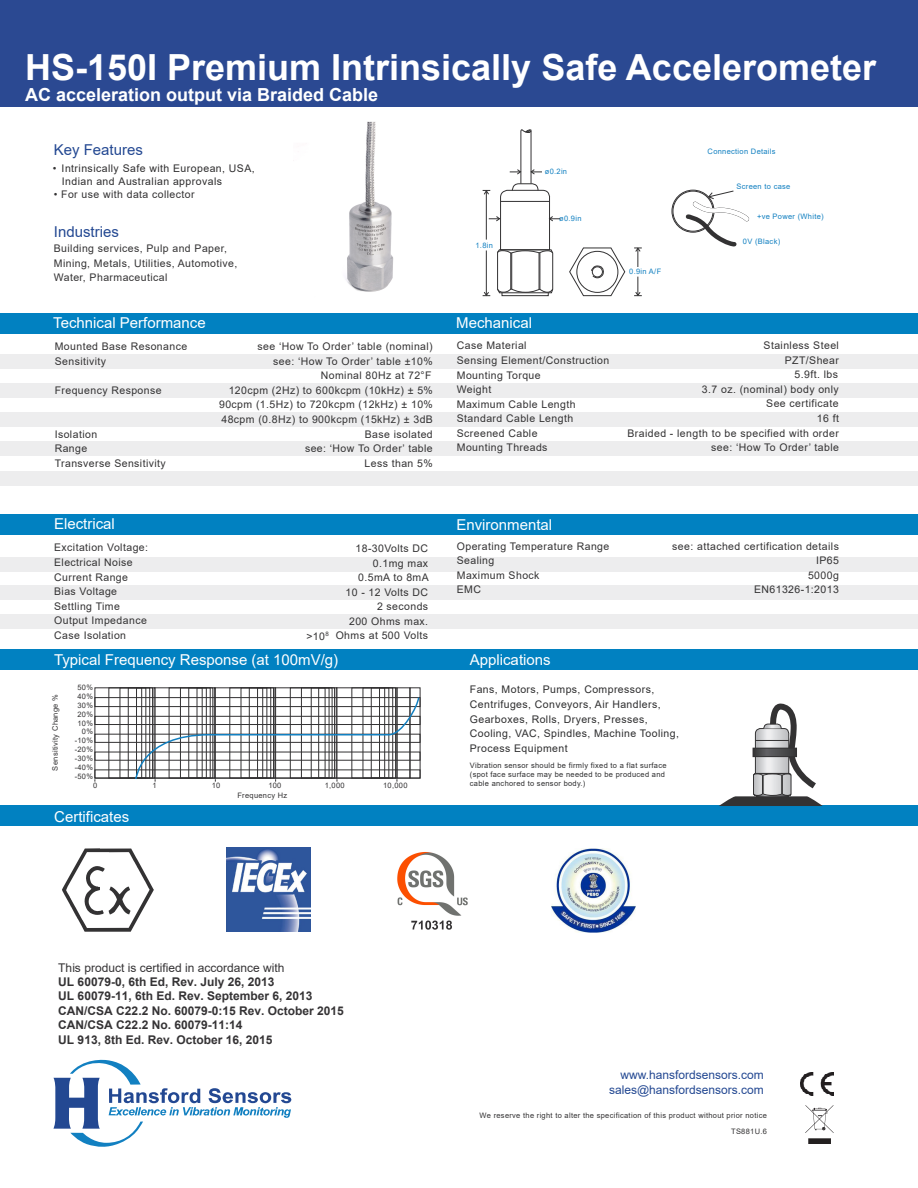
<style>
.page{position:relative;width:918px;height:1188px;background:#fff}
.page>*{position:absolute;margin:0;border:0;box-sizing:border-box;transform-origin:0 0}
.t1{font:88.5px "ATEX";color:#333233}
.t2{font:700 36px "Arial";color:#fff}
.t3{font:700 18px "Arial";color:#fff}
.t4{font:15px "Arial";color:#fff}
.t5{font:15px "Arial";color:#234892}
.t6{font:700 12px/14.4px "Arial";color:#353335}
.t7{font:12px/14.4px "Arial";color:#234892;text-align:right}
.t8{font:12px "Arial";color:#353335}
.t9{font:10.5px/14.5px "Arial";letter-spacing:.04em;color:#333233;text-align:right}
.t10{font:10.5px/14.5px "Arial";letter-spacing:.04em;color:#2e2e2f}
.t11{font:10.5px/12.5px "Arial";letter-spacing:.04em;color:#2e2d2e}
.t12{font:7.5px/8.9px "Arial";letter-spacing:.04em;color:#333233;text-align:right}
.t13{font:7.5px/9px "Arial";letter-spacing:.04em;color:#2e2e2f}
.t14{font:7.5px "Arial";letter-spacing:.04em;color:#1280c1}
.s1{color:#333233}
.s2{font-style:inherit}
</style>
<div class="page">
<div style="left:0;top:0;width:918px;height:107px;background:#2b4992"></div>
<div style="left:0;top:313px;width:918px;height:20px;background:#0181c1"></div>
<div style="left:0;top:514px;width:918px;height:20px;background:#0181c1"></div>
<div style="left:0;top:650px;width:918px;height:20px;background:#0181c1"></div>
<div style="left:0;top:806px;width:918px;height:20px;background:#0181c1"></div>
<div style="left:0;top:354px;width:918px;height:14px;background:#ededee"></div>
<div style="left:0;top:383px;width:918px;height:15px;background:#ededee"></div>
<div style="left:0;top:412px;width:918px;height:15px;background:#ededee"></div>
<div style="left:0;top:441px;width:918px;height:15px;background:#ededee"></div>
<div style="left:0;top:471px;width:918px;height:15px;background:#ededee"></div>
<div style="left:0;top:558px;width:918px;height:14px;background:#ededee"></div>
<div style="left:0;top:586px;width:918px;height:14px;background:#ededee"></div>
<div style="left:0;top:615px;width:918px;height:14px;background:#ededee"></div>
<svg style="left:53px;top:1059px;width:239px;height:88px"></svg>
<img style="left:801px;top:1072px;width:32px;height:24px">
<img style="left:805px;top:1105px;width:28px;height:39px">
<div style="left:128px;top:688px;width:18px;height:90px;border:1px solid #333233"></div>
<div style="left:136px;top:688px;width:6px;height:90px;border:1px solid #333233"></div>
<div style="left:189px;top:688px;width:18px;height:90px;border:1px solid #333233"></div>
<div style="left:249px;top:688px;width:18px;height:90px;border:1px solid #333233"></div>
<div style="left:257px;top:688px;width:6px;height:90px;border:1px solid #333233"></div>
<div style="left:311px;top:688px;width:14px;height:90px;border:1px solid #333233"></div>
<div style="left:318px;top:688px;width:11px;height:90px;border:1px solid #333233"></div>
<div style="left:371px;top:688px;width:18px;height:90px;border:1px solid #333233"></div>
<div style="left:379px;top:688px;width:6px;height:90px;border:1px solid #333233"></div>
<div style="left:95px;top:697px;width:325px;height:10px;border:1px solid #333233"></div>
<div style="left:95px;top:734px;width:325px;height:9px;border:1px solid #333233"></div>
<div style="left:95px;top:716px;width:325px;height:9px;border:1px solid #333233"></div>
<div style="left:95px;top:770px;width:325px;height:8px;border:1px solid #333233"></div>
<div style="left:397px;top:688px;width:13px;height:90px;border:1px solid #333233"></div>
<div style="left:410px;top:688px;width:10px;height:90px;border:1px solid #333233"></div>
<svg style="left:134px;top:696px;width:286px;height:86px"></svg>
<svg style="left:719px;top:703px;width:104px;height:103px"></svg>
<svg style="left:755px;top:750px;width:40px;height:5px"></svg>
<div style="left:753px;top:748px;width:44px;height:9px;border:1px solid #333233"></div>
<div style="left:673px;top:191px;width:40px;height:40px;border:1px solid #333233;border-radius:50%"></div>
<div style="left:672px;top:190px;width:42px;height:42px;border:1px solid #333233;border-radius:50%"></div>
<svg style="left:684px;top:191px;width:66px;height:56px"></svg>
<svg style="left:532px;top:169px;width:10px;height:6px"></svg>
<svg style="left:483px;top:183px;width:77px;height:113px"></svg>
<svg style="left:510px;top:169px;width:11px;height:6px"></svg>
<svg style="left:569px;top:247px;width:56px;height:49px"></svg>
<hr style="left:521px;top:131px;width:1px;height:53px;background:#333233">
<hr style="left:531px;top:131px;width:1px;height:53px;background:#333233">
<svg style="left:520px;top:129px;width:12px;height:4px"></svg>
<svg style="left:634px;top:248px;width:8px;height:19px"></svg>
<svg style="left:634px;top:277px;width:8px;height:19px"></svg>
<img style="left:346px;top:121px;width:48px;height:171px">
<img style="left:227px;top:848px;width:84px;height:84px">
<img style="left:397px;top:852px;width:71px;height:78px">
<img style="left:551px;top:848px;width:85px;height:84px">
<h2 class="t2" style="left:25px;top:42px;width:852px">HS-150I Premium Intrinsically Safe Accelerometer</h2>
<h3 class="t3" style="left:25px;top:82px;width:355px">AC acceleration output via Braided Cable</h3>
<h3 class="t5" style="left:54px;top:140px;width:91px">Key Features</h3>
<p class="t11" style="left:62px;top:162px;width:195px;text-indent:-9px"><span class="s1">•</span> Intrinsically Safe with European, USA,<br>Indian and Australian approvals</p>
<p class="t9" style="left:54px;top:187px;width:142px">• For use with data collector</p>
<h3 class="t5" style="left:54px;top:222px;width:67px">Industries</h3>
<p class="t9" style="left:54px;top:241px;width:185px;text-align:left">Building services, Pulp and Paper,<br>Mining, Metals, Utilities, Automotive,<br>Water, Pharmaceutical</p>
<p class="t14" style="left:475px;top:241px;width:19px">1.8in</p>
<h3 class="t4" style="left:53px;top:313px;width:154px">Technical Performance</h3>
<h3 class="t4" style="left:456px;top:313px;width:77px">Mechanical</h3>
<p class="t14" style="left:545px;top:166px;width:24px">ø0.2in</p>
<p class="t14" style="left:559px;top:213px;width:24px">ø0.9in</p>
<p class="t14" style="left:629px;top:267px;width:34px">0.9in A/F</p>
<p class="t14" style="left:708px;top:146px;width:70px">Connection Details</p>
<p class="t14" style="left:737px;top:181px;width:55px">Screen to case</p>
<p class="t14" style="left:757px;top:211px;width:68px">+ve Power (White)</p>
<p class="t14" style="left:743px;top:236px;width:39px">0V (Black)</p>
<p class="t9" style="left:55px;top:339px;width:134px;text-align:left">Mounted Base Resonance<br>Sensitivity</p>
<p class="t9" style="left:55px;top:383px;width:108px">Frequency Response</p>
<p class="t9" style="left:55px;top:426px;width:113px;text-align:left">Isolation<br>Range<br>Transverse Sensitivity</p>
<h3 class="t4" style="left:54px;top:514px;width:62px">Electrical</h3>
<p class="t9" style="left:54px;top:540px;width:95px;text-align:left">Excitation Voltage:<br>Electrical Noise<br>Current Range<br>Bias Voltage<br>Settling Time<br>Output Impedance<br>Case Isolation</p>
<p class="t9" style="left:257px;top:339px;width:177px">see ‘How To Order’ table (nominal) see: ‘How To Order’ table ±10%<br>Nominal 80Hz at 72°F</p>
<p class="t9" style="left:219px;top:382px;width:215px;text-align:justify;text-indent:10px">120cpm (2Hz) to 600kcpm (10kHz) ± 5% 90cpm (1.5Hz) to 720kcpm (12kHz) ± 10% 48cpm (0.8Hz) to 900kcpm (15kHz) ± 3dB</p>
<p class="t9" style="left:305px;top:427px;width:129px">Base isolated<br>see: ‘How To Order’ table<br>Less than 5%</p>
<p class="t9" style="left:306px;top:541px;width:124px">18-30Volts DC<br>0.1mg max<br>0.5mA to 8mA<br>10 - 12 Volts DC<br>2 seconds<br>200 Ohms max.<br>&gt;10<sup>8</sup> Ohms at 500 Volts</p>
<p class="t9" style="left:457px;top:338px;width:154px;text-align:left">Case Material<br>Sensing Element/Construction<br>Mounting Torque<br>Weight<br>Maximum Cable Length<br>Standard Cable Length<br>Screened Cable<br>Mounting Threads</p>
<p class="t9" style="left:764px;top:338px;width:77px">Stainless Steel<br>PZT/Shear</p>
<p class="t9" style="left:795px;top:367px;width:45px">5.9ft. lbs</p>
<p class="t9" style="left:702px;top:382px;width:138px;line-height:14px">3.7 oz. (nominal) body only<br>See certificate</p>
<p class="t9" style="left:628px;top:411px;width:213px">16 ft<br>Braided - length to be specified with order see: ‘How To Order’ table</p>
<h3 class="t4" style="left:456px;top:515px;width:97px">Environmental</h3>
<p class="t9" style="left:457px;top:539px;width:154px;text-align:left">Operating Temperature Range<br>Sealing<br>Maximum Shock<br>EMC</p>
<p class="t9" style="left:672px;top:539px;width:168px">see: attached certification details<br>IP65<br>5000g<br>EN61326-1:2013</p>
<h3 class="t4" style="left:54px;top:649px;width:286px">Typical Frequency Response (at 100mV/g)</h3>
<h3 class="t4" style="left:470px;top:649px;width:82px">Applications</h3>
<p class="t12" style="left:51px;top:771px;width:78px;rotate:-90deg">Sensitivity Change %</p>
<p class="t12" style="left:75px;top:683px;width:20px">50%<br>40%<br>30%<br>20%<br>10%<br>0% -10% -20% -30% -40% -50%</p>
<p class="t12" style="left:93px;top:781px;width:6px">0</p>
<p class="t12" style="left:152px;top:781px;width:6px">1</p>
<p class="t12" style="left:212px;top:781px;width:10px">10</p>
<p class="t12" style="left:268px;top:781px;width:15px">100</p>
<p class="t12" style="left:325px;top:781px;width:21px">1,000</p>
<p class="t12" style="left:383px;top:781px;width:26px">10,000</p>
<p class="t12" style="left:237px;top:791px;width:51px">Frequency Hz</p>
<h3 class="t4" style="left:54px;top:806px;width:77px">Certificates</h3>
<h1 class="t1" style="left:57px;top:835px;width:103px">E</h1>
<p class="t8" style="left:58px;top:959px;width:228px">This product is certified in accordance with</p>
<p class="t6" style="left:58px;top:975px;width:287px">UL 60079-0, 6th Ed, Rev. July 26, 2013<br>UL 60079-11, 6th Ed. Rev. September 6, 2013<br>CAN/CSA C22.2 No. 60079-0:15 Rev. October 2015<br>CAN/CSA C22.2 No. 60079-11:14<br>UL 913, 8th Ed. Rev. October 16, 2015</p>
<p class="t10" style="left:470px;top:682px;width:211px">Fans, Motors, Pumps, Compressors, Centrifuges, Conveyors, Air Handlers, Gearboxes, Rolls, Dryers, Presses, Cooling, VAC, Spindles, Machine Tooling, Process Equipment</p>
<p class="t13" style="left:470px;top:761px;width:198px">Vibration sensor should be firmly fixed to a flat surface (spot face surface may be needed to be produced and cable anchored to sensor body.)</p>
<p class="t7" style="left:609px;top:1068px;width:156px">www.hansfordsensors.com sales@hansfordsensors.com</p>
<p class="t12" style="left:479px;top:1107px;width:289px;line-height:15.8px">We reserve the right to alter the specification of this product without prior notice<br>TS881U.<span class="s2">6</span></p>
</div>
